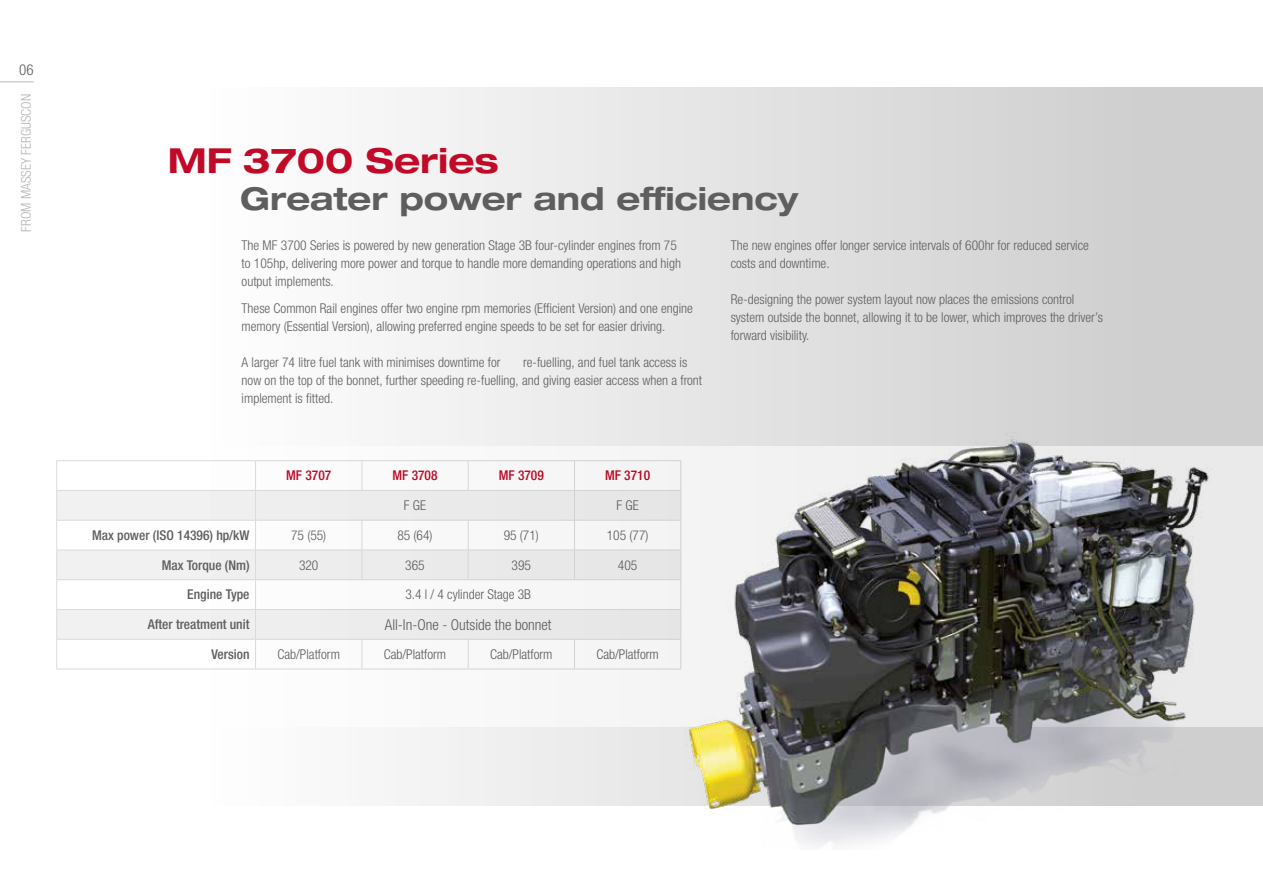
<style>
.page{position:relative;width:1263px;height:893px;background:#fff}
.page>*{position:absolute;margin:0;border:0;box-sizing:border-box;transform-origin:0 0}
.t1{font:700 expanded 34.5px "Helvetica Neue LTW1 G";color:#c10a27}
.t2{font:700 expanded 31.5px "Helvetica Neue LTW1 G";color:#5f5e5e}
.t3{font:300 condensed 15px "Helvetica Neue LTW1 G";color:#5f5e5e}
.t4{font:300 condensed 13.5px/18px "Helvetica Neue LTW1 G";color:#5f5e5e}
.t5{font:500 condensed 13.5px "Helvetica Neue LTW1 G";color:#5f5e5e}
.t6{font:500 condensed 13.5px "Helvetica Neue LTW1 G";color:#c10a27}
.t7{font:300 condensed 13.5px "Helvetica Neue LTW1 G";color:#b6b5b5}
</style>
<div class="page">
<div style="left:54px;top:87px;width:1209px;height:719px;background:linear-gradient(to right,#fff,#cbcbcb)"></div>
<div style="left:0;top:446px;width:1263px;height:281px;background:#fff"></div>
<img style="left:658px;top:408px;width:598px;height:439px">
<hr style="left:0;top:81px;width:34px;height:1px;background:#b6b5b5">
<hr style="left:56px;top:460px;width:200px;height:1px;background:#dcdcdb">
<hr style="left:256px;top:460px;width:106px;height:1px;background:#dcdcdb">
<hr style="left:362px;top:460px;width:106px;height:1px;background:#dcdcdb">
<hr style="left:468px;top:460px;width:106px;height:1px;background:#dcdcdb">
<hr style="left:574px;top:460px;width:107px;height:1px;background:#dcdcdb">
<svg style="left:56px;top:461px;width:625px;height:208px"></svg>
<hr style="left:56px;top:669px;width:200px;height:1px;background:#dcdcdb">
<hr style="left:256px;top:669px;width:106px;height:1px;background:#dcdcdb">
<hr style="left:362px;top:669px;width:106px;height:1px;background:#dcdcdb">
<hr style="left:468px;top:669px;width:106px;height:1px;background:#dcdcdb">
<hr style="left:574px;top:669px;width:107px;height:1px;background:#dcdcdb">
<p class="t3" style="left:19px;top:61px;width:16px">06</p>
<p class="t7" style="left:18px;top:232px;width:139px;rotate:-90deg">FROM MASSEY FERGUSCON</p>
<h1 class="t1" style="left:168px;top:139px;width:332px">MF 3700 Series</h1>
<h2 class="t2" style="left:240px;top:178px;width:559px">Greater power and efficiency</h2>
<p class="t4" style="left:242px;top:237px;width:441px">The MF 3700 Series is powered by new generation Stage 3B four-cylinder engines from 75 to 105hp, delivering more power and torque to handle more demanding operations and high output implements.</p>
<p class="t4" style="left:242px;top:299px;width:453px">These Common Rail engines offer two engine rpm memories (Efficient Version) and one engine memory (Essential Version), allowing preferred engine speeds to be set for easier driving.</p>
<p class="t4" style="left:242px;top:353px;width:260px">A larger 74 litre fuel tank with minimises downtime for</p>
<p class="t4" style="left:242px;top:353px;width:462px;text-indent:282px">re-fuelling, and fuel tank access is now on the top of the bonnet, further speeding re-fuelling, and giving easier access when a front implement is fitted.</p>
<p class="t6" style="left:286px;top:467px;width:47px">MF 3707</p>
<p class="t6" style="left:392px;top:467px;width:47px">MF 3708</p>
<p class="t6" style="left:499px;top:467px;width:47px">MF 3709</p>
<p class="t6" style="left:605px;top:467px;width:47px">MF 3710</p>
<p class="t4" style="left:404px;top:496px;width:24px">F GE</p>
<p class="t4" style="left:616px;top:496px;width:24px">F GE</p>
<p class="t5" style="left:92px;top:527px;width:159px">Max power (ISO 14396) hp/kW</p>
<p class="t4" style="left:291px;top:526px;width:37px">75 (55)</p>
<p class="t4" style="left:397px;top:526px;width:37px">85 (64)</p>
<p class="t4" style="left:504px;top:526px;width:37px">95 (71)</p>
<p class="t4" style="left:607px;top:526px;width:43px">105 (77)</p>
<p class="t5" style="left:162px;top:557px;width:89px">Max Torque (Nm)</p>
<p class="t4" style="left:299px;top:556px;width:21px">320</p>
<p class="t4" style="left:405px;top:556px;width:21px">365</p>
<p class="t4" style="left:512px;top:556px;width:21px">395</p>
<p class="t4" style="left:618px;top:556px;width:21px">405</p>
<p class="t5" style="left:187px;top:586px;width:64px">Engine Type</p>
<p class="t4" style="left:405px;top:586px;width:127px">3.4 l / 4 cylinder Stage 3B</p>
<p class="t5" style="left:148px;top:616px;width:103px">After treatment unit</p>
<p class="t3" style="left:385px;top:616px;width:168px">All-In-One - Outside the bonnet</p>
<p class="t5" style="left:211px;top:646px;width:40px">Version</p>
<p class="t4" style="left:277px;top:645px;width:64px">Cab/Platform</p>
<p class="t4" style="left:384px;top:645px;width:64px">Cab/Platform</p>
<p class="t4" style="left:490px;top:645px;width:64px">Cab/Platform</p>
<p class="t4" style="left:596px;top:645px;width:64px">Cab/Platform</p>
<p class="t4" style="left:731px;top:237px;width:360px">The new engines offer longer service intervals of 600hr for reduced service costs and downtime.</p>
<p class="t4" style="left:731px;top:291px;width:374px">Re-designing the power system layout now places the emissions control system outside the bonnet, allowing it to be lower, which improves the driver’s forward visibility.</p>
</div>
